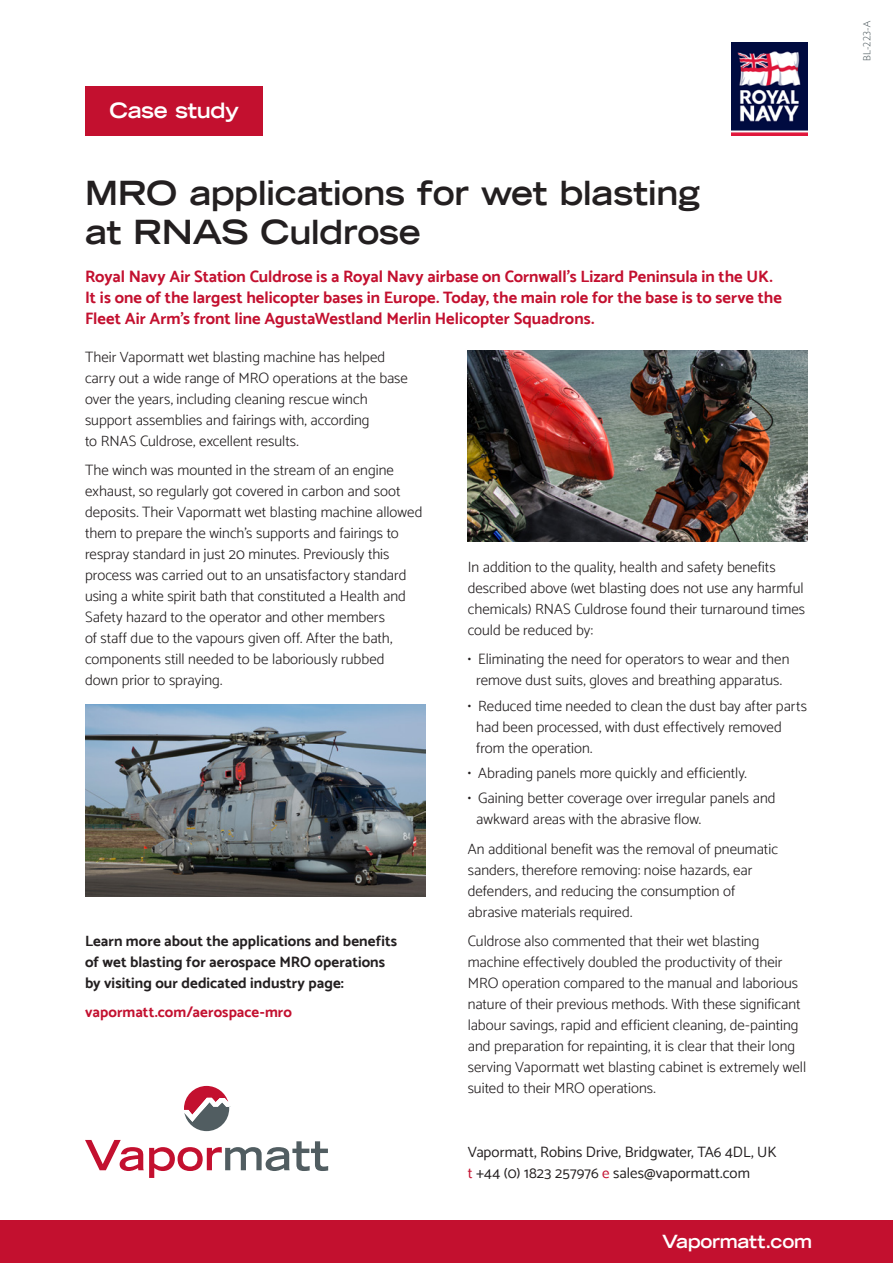
<style>
.page{position:relative;width:893px;height:1263px;background:#fff}
.page>*{position:absolute;margin:0;border:0;box-sizing:border-box;transform-origin:0 0}
.t1{font:700 expanded 33px/39px "Trade Gothic LT";letter-spacing:-.015em;color:#231f20}
.t2{font:700 expanded 21px "Trade Gothic LT";letter-spacing:-.02em;color:#fff}
.t3{font:700 expanded 18px "Trade Gothic LT";letter-spacing:-.015em;color:#fff}
.t4{font:700 16.5px/21px "Catamaran";color:#c3102f}
.t5{font:300 15px/21px "Catamaran";color:#231f20}
.t6{font:700 15px/21px "Catamaran";letter-spacing:.005em;color:#231f20}
.t7{font:15px/21px "Catamaran";color:#231f20}
.t8{font:700 15px "Catamaran";letter-spacing:.005em;color:#c3102f}
.t9{font:300 10.5px "Humanist 521 BT";color:#515d61}
.s1{color:#c3102f}
</style>
<div class="page">
<svg style="left:85px;top:1140px;width:243px;height:38px"></svg>
<svg style="left:184px;top:1085px;width:47px;height:47px"></svg>
<div style="left:86px;top:86px;width:177px;height:49px;background:#c3102f"></div>
<img style="left:85px;top:705px;width:340px;height:191px">
<img style="left:468px;top:350px;width:340px;height:192px">
<div style="left:0;top:1220px;width:893px;height:43px;background:#c3102f"></div>
<img style="left:731px;top:43px;width:77px;height:92px">
<h2 class="t2" style="left:110px;top:97px;width:131px">Case study</h2>
<h1 class="t1" style="left:85px;top:173px;width:616px">MRO applications for wet blasting at RNAS Culdrose</h1>
<p class="t4" style="left:85px;top:266px;width:698px">Royal Navy Air Station Culdrose is a Royal Navy airbase on Cornwall’s Lizard Peninsula in the UK.<br>It is one of the largest helicopter bases in Europe. Today, the main role for the base is to serve the<br>Fleet Air Arm’s front line AgustaWestland Merlin Helicopter Squadrons.</p>
<p class="t5" style="left:85px;top:346px;width:324px">Their Vapormatt wet blasting machine has helped carry out a wide range of MRO operations at the base over the years, including cleaning rescue winch support assemblies and fairings with, according<br>to RNAS Culdrose, excellent results.</p>
<p class="t5" style="left:85px;top:460px;width:339px">The winch was mounted in the stream of an engine exhaust, so regularly got covered in carbon and soot deposits. Their Vapormatt wet blasting machine allowed them to prepare the winch’s supports and fairings to respray standard in just 20 minutes. Previously this process was carried out to an unsatisfactory standard using a white spirit bath that constituted a Health and Safety hazard to the operator and other members<br>of staff due to the vapours given off. After the bath, components still needed to be laboriously rubbed<br>down prior to spraying.</p>
<p class="t5" style="left:468px;top:556px;width:339px">In addition to the quality, health and safety benefits described above (wet blasting does not use any harmful chemicals) RNAS Culdrose found their turnaround times could be reduced by:</p>
<p class="t5" style="left:468px;top:649px;width:323px;text-align:center">• Eliminating the need for operators to wear and then remove dust suits, gloves and breathing apparatus.</p>
<p class="t5" style="left:476px;top:695px;width:332px;text-indent:-9px">• Reduced time needed to clean the dust bay after parts had been processed, with dust effectively removed from the operation.</p>
<p class="t5" style="left:468px;top:762px;width:281px">• Abrading panels more quickly and efficiently.</p>
<p class="t5" style="left:476px;top:787px;width:301px;text-indent:-9px">• Gaining better coverage over irregular panels and awkward areas with the abrasive flow.</p>
<p class="t5" style="left:468px;top:838px;width:312px">An additional benefit was the removal of pneumatic sanders, therefore removing: noise hazards, ear defenders, and reducing the consumption of abrasive materials required.</p>
<p class="t5" style="left:468px;top:930px;width:340px">Culdrose also commented that their wet blasting machine effectively doubled the productivity of their MRO operation compared to the manual and laborious nature of their previous methods. With these significant labour savings, rapid and efficient cleaning, de-painting and preparation for repainting, it is clear that their long serving Vapormatt wet blasting cabinet is extremely well suited to their MRO operations.</p>
<p class="t6" style="left:85px;top:930px;width:314px">Learn more about the applications and benefits of wet blasting for aerospace MRO operations by visiting our dedicated industry page:</p>
<p class="t8" style="left:85px;top:1003px;width:208px">vapormatt.com/aerospace-mro</p>
<p class="t7" style="left:468px;top:1141px;width:310px">Vapormatt, Robins Drive, Bridgwater, TA6 4DL, UK <span class="s1">t</span> +44 (0) 1823 257976 <span class="s1">e</span> sales@vapormatt.com</p>
<p class="t3" style="left:662px;top:1230px;width:152px">Vapormatt.com</p>
<p class="t9" style="left:860px;top:61px;width:42px;rotate:-90deg">BL-223-A</p>
</div>
